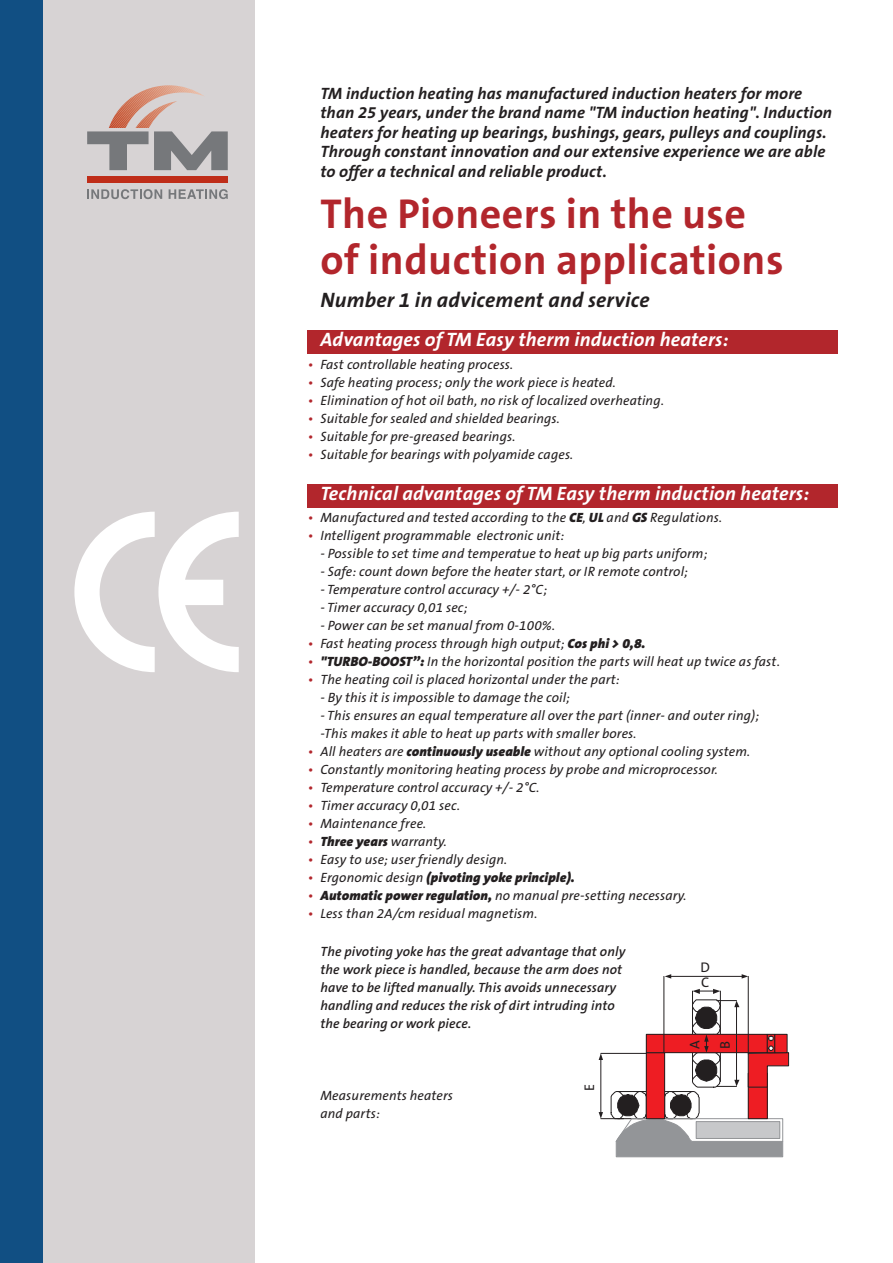
<style>
.page{position:relative;width:893px;height:1263px;background:#fff}
.page>*{position:absolute;margin:0;border:0;box-sizing:border-box;transform-origin:0 0}
.t1{font:700 42px/46.5px "The Sans B7";letter-spacing:.01em;color:#b2262c}
.t2{font:italic 700 21px "The Sans B7";letter-spacing:.01em;color:#231f20}
.t3{font:italic 700 19.5px "The Sans B7";letter-spacing:.01em;color:#fff}
.t4{font:italic 700 16.5px/19.5px "The Sans B7";letter-spacing:.01em;color:#231f20}
.t5{font:14.1px "The Sans B5 Plain";color:#231f20}
.t6{font:13.95px "The Sans B5 Plain";color:#231f20}
.t7{font:italic 13.5px/18px "The Sans B5 Plain";letter-spacing:.01em;color:#231f20}
.t8{font:italic 600 13.5px/18px "The Sans B6";letter-spacing:.01em;color:#231f20}
.t9{font:italic 900 13.5px "The Sans B9";letter-spacing:.01em;color:#231f20}
.s1{color:#b2262c}
.s2{font-family:"The Sans B9";font-weight:900}
.s3{font-family:"The Sans B5 Plain";font-weight:400;color:#b2262c}
.s4{font-family:"The Sans B5 Plain";font-weight:400}
</style>
<div class="page">
<div style="left:0;top:0;width:255px;height:1263px;background:#d7d3d4"></div>
<div style="left:307px;top:330px;width:531px;height:23px;background:#b2262c"></div>
<div style="left:307px;top:484px;width:531px;height:24px;background:#b2262c"></div>
<div style="left:0;top:0;width:43px;height:1263px;background:#114f83"></div>
<svg style="left:87px;top:85px;width:141px;height:85px"></svg>
<div style="left:87px;top:176px;width:141px;height:7px;background:#bf2d19"></div>
<svg style="left:87px;top:189px;width:75px;height:10px"></svg>
<svg style="left:169px;top:189px;width:59px;height:10px"></svg>
<svg style="left:74px;top:512px;width:165px;height:160px"></svg>
<hr style="left:748px;top:976px;width:1px;height:78px;background:#231f20">
<hr style="left:663px;top:976px;width:1px;height:77px;background:#231f20">
<hr style="left:671px;top:976px;width:71px;height:1px;background:#231f20">
<svg style="left:665px;top:974px;width:6px;height:4px"></svg>
<svg style="left:742px;top:974px;width:6px;height:4px"></svg>
<svg style="left:599px;top:989px;width:190px;height:168px"></svg>
<p class="t4" style="left:320px;top:84px;width:513px">TM induction heating has manufactured induction heaters for more than 25 years, under the brand name "TM induction heating". Induction heaters for heating up bearings, bushings, gears, pulleys and couplings.<br>Through constant innovation and our extensive experience we are able to offer a technical and reliable product.</p>
<p class="t1" style="left:320px;top:191px;width:465px">The Pioneers in the use of induction applications</p>
<p class="t2" style="left:320px;top:289px;width:331px">Number 1 in advicement and service</p>
<p class="t3" style="left:320px;top:329px;width:410px">Advantages of TM Easy therm induction heaters:</p>
<p class="t7" style="left:308px;top:355px;width:207px"><span class="s1">•</span> Fast controllable heating process.</p>
<p class="t7" style="left:308px;top:373px;width:310px"><span class="s1">•</span> Safe heating process; only the work piece is heated.</p>
<p class="t7" style="left:308px;top:391px;width:358px"><span class="s1">•</span> Elimination of hot oil bath, no risk of localized overheating.</p>
<p class="t7" style="left:308px;top:409px;width:254px"><span class="s1">•</span> Suitable for sealed and shielded bearings.</p>
<p class="t7" style="left:308px;top:427px;width:209px"><span class="s1">•</span> Suitable for pre-greased bearings.</p>
<p class="t7" style="left:308px;top:445px;width:267px"><span class="s1">•</span> Suitable for bearings with polyamide cages.</p>
<p class="t3" style="left:320px;top:483px;width:490px">Technical advantages of TM Easy therm induction heaters:</p>
<p class="t7" style="left:308px;top:509px;width:416px"><span class="s1">•</span> Manufactured and tested according to the <span class="s2">CE</span>, <span class="s2">UL</span> and <span class="s2">GS</span> Regulations.</p>
<p class="t7" style="left:308px;top:527px;width:258px"><span class="s1">•</span> Intelligent programmable electronic unit:</p>
<p class="t7" style="left:320px;top:545px;width:389px">- Possible to set time and temperatue to heat up big parts uniform;</p>
<p class="t7" style="left:320px;top:563px;width:369px">- Safe: count down before the heater start, or IR remote control;</p>
<p class="t7" style="left:320px;top:581px;width:228px">- Temperature control accuracy +/- 2°C;</p>
<p class="t7" style="left:320px;top:599px;width:149px">- Timer accuracy 0,01 sec;</p>
<p class="t7" style="left:320px;top:617px;width:236px">- Power can be set manual from 0-100%.</p>
<p class="t7" style="left:308px;top:635px;width:339px"><span class="s1">•</span> Fast heating process through high output; <span class="s2">Cos phi &gt; 0,8.</span></p>
<p class="t7" style="left:308px;top:653px;width:474px"><span class="s1">•</span> <span class="s2">"TURBO-BOOST”:</span> In the horizontal position the parts will heat up twice as fast.</p>
<p class="t7" style="left:308px;top:671px;width:314px"><span class="s1">•</span> The heating coil is placed horizontal under the part:</p>
<p class="t7" style="left:320px;top:689px;width:251px">- By this it is impossible to damage the coil;</p>
<p class="t7" style="left:320px;top:707px;width:440px">- This ensures an equal temperature all over the part (inner- and outer ring); -This makes it able to heat up parts with smaller bores.</p>
<p class="t7" style="left:308px;top:743px;width:444px"><span class="s1">•</span> All heaters are <span class="s2">continuously useable</span> without any optional cooling system.</p>
<p class="t7" style="left:308px;top:761px;width:412px"><span class="s1">•</span> Constantly monitoring heating process by probe and microprocessor.</p>
<p class="t7" style="left:308px;top:779px;width:233px"><span class="s1">•</span> Temperature control accuracy +/- 2°C.</p>
<p class="t7" style="left:308px;top:797px;width:154px"><span class="s1">•</span> Timer accuracy 0,01 sec.</p>
<p class="t7" style="left:308px;top:815px;width:120px"><span class="s1">•</span> Maintenance free.</p>
<p class="t9" style="left:308px;top:834px;width:141px"><span class="s3">•</span> Three years <span class="s4">warranty.</span></p>
<p class="t7" style="left:308px;top:851px;width:201px"><span class="s1">•</span> Easy to use; user friendly design.</p>
<p class="t9" style="left:308px;top:870px;width:269px"><span class="s3">•</span> <span class="s4">Ergonomic design</span> (pivoting yoke principle).</p>
<p class="t7" style="left:308px;top:887px;width:380px"><span class="s1">•</span> <span class="s2">Automatic power regulation,</span> no manual pre-setting necessary.</p>
<p class="t7" style="left:308px;top:905px;width:231px"><span class="s1">•</span> Less than 2A/cm residual magnetism.</p>
<p class="t8" style="left:320px;top:943px;width:307px">The pivoting yoke has the great advantage that only the work piece is handled, because the arm does not have to be lifted manually. This avoids unnecessary handling and reduces the risk of dirt intruding into the bearing or work piece.</p>
<p class="t5" style="left:701px;top:960px;width:11px">D</p>
<p class="t5" style="left:701px;top:974px;width:10px">C</p>
<p class="t7" style="left:320px;top:1087px;width:134px">Measurements heaters and parts:</p>
<p class="t6" style="left:582px;top:1091px;width:9px;rotate:-90deg">E</p>
<p class="t6" style="left:688px;top:1049px;width:10px;rotate:-90deg">A</p>
<p class="t6" style="left:718px;top:1049px;width:9px;rotate:-90deg">B</p>
</div>
